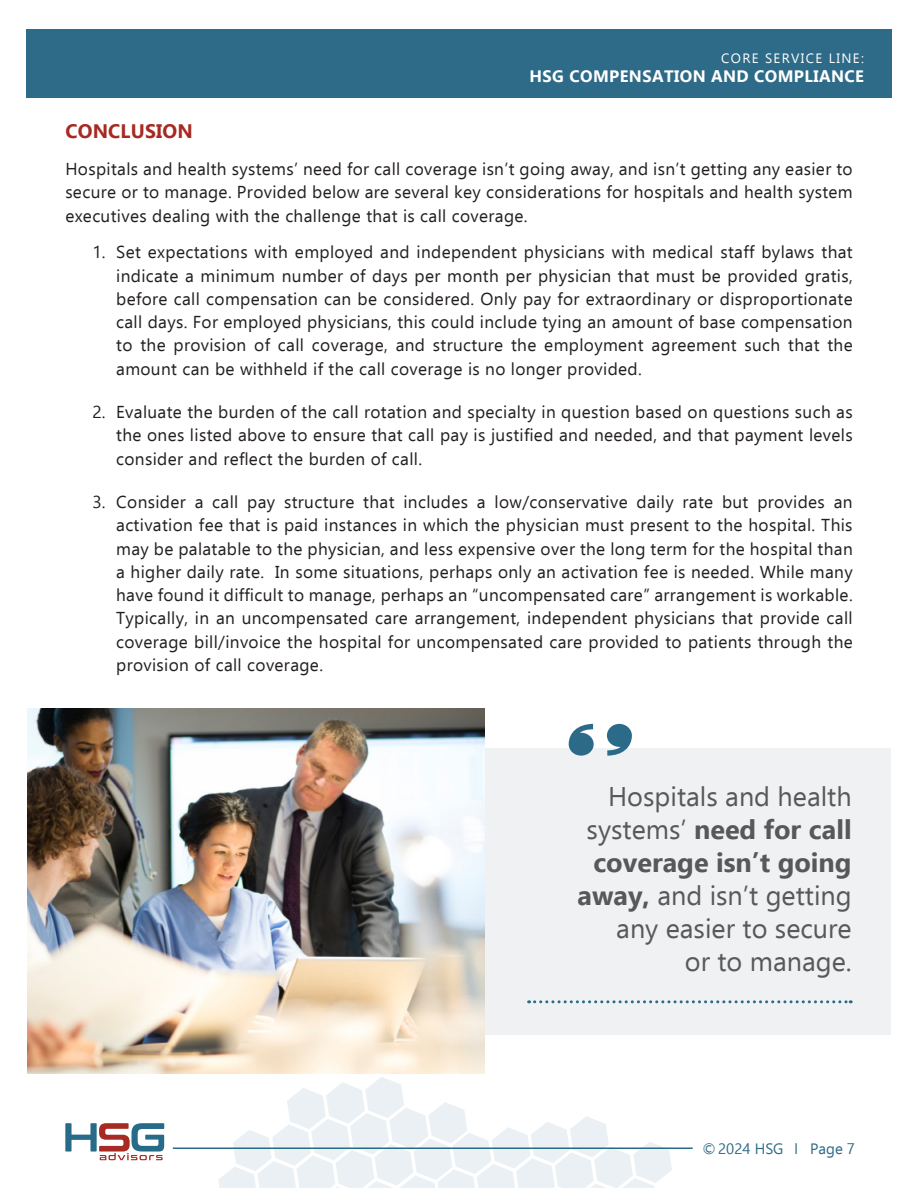
<style>
.page{position:relative;width:918px;height:1188px;background:#fff}
.page>*{position:absolute;margin:0;border:0;box-sizing:border-box;transform-origin:0 0}
.t1{font:27px/33px "Ebrima";color:#57585a;text-align:right}
.t2{font:700 19.5px "Ebrima";letter-spacing:.01em;color:#a62922}
.t3{font:17.25px/23.2px "Ebrima";letter-spacing:.02em;color:#231f20;text-align:justify}
.t4{font:700 16.5px "Ebrima";letter-spacing:.025em;color:#fff}
.t5{font:15px "Ebrima";color:#2d6b88}
.t6{font:13.5px "Ebrima";letter-spacing:.1em;color:#fff}
.s1{font-weight:700}
.s2{font-family:"Arial Narrow"}
</style>
<div class="page">
<svg style="left:65px;top:1123px;width:99px;height:37px"></svg>
<hr style="left:173px;top:1147px;width:520px;height:2px;background:#286b88">
<svg style="left:218px;top:1077px;width:454px;height:111px"></svg>
<div style="left:307px;top:748px;width:584px;height:287px;background:#f0f1f2"></div>
<svg style="left:529px;top:1000px;width:322px;height:3px"></svg>
<svg style="left:569px;top:724px;width:63px;height:32px"></svg>
<img style="left:27px;top:708px;width:457px;height:366px">
<div style="left:26px;top:30px;width:866px;height:68px;background:#2d6b88"></div>
<p class="t6" style="left:721px;top:49px;width:144px">CORE SERVICE LINE:</p>
<p class="t4" style="left:530px;top:64px;width:336px">HSG COMPENSATION AND COMPLIANCE</p>
<p class="t2" style="left:65px;top:117px;width:129px">CONCLUSION</p>
<p class="t3" style="left:65px;top:157px;width:789px">Hospitals and health systems’ need for call coverage isn’t going away, and isn’t getting any easier to secure or to manage. Provided below are several key considerations for hospitals and health system executives dealing with the challenge that is call coverage.</p>
<p class="t3" style="left:116px;top:240px;width:738px;text-indent:-24px">1. Set expectations with employed and independent physicians with medical staff bylaws that indicate a minimum number of days per month per physician that must be provided gratis, before call compensation can be considered. Only pay for extraordinary or disproportionate call days. For employed physicians, this could include tying an amount of base compensation to the provision of call coverage, and structure the employment agreement such that the amount can be withheld if the call coverage is no longer provided.</p>
<p class="t3" style="left:116px;top:400px;width:738px;text-indent:-24px">2. Evaluate the burden of the call rotation and specialty in question based on questions such as the ones listed above to ensure that call pay is justified and needed, and that payment levels consider and reflect the burden of call.</p>
<p class="t3" style="left:116px;top:490px;width:738px;text-indent:-24px">3. Consider a call pay structure that includes a low/conservative daily rate but provides an activation fee that is paid instances in which the physician must present to the hospital. This may be palatable to the physician, and less expensive over the long term for the hospital than a higher daily rate. In some situations, perhaps only an activation fee is needed. While many have found it difficult to manage, perhaps an “uncompensated care” arrangement is workable.<br>Typically, in an uncompensated care arrangement, independent physicians that provide call coverage bill/invoice the hospital for uncompensated care provided to patients through the provision of call coverage.</p>
<p class="t1" style="left:577px;top:779px;width:276px">Hospitals and health systems’ <span class="s1">need for call coverage isn’t going away,</span> and isn’t getting any easier to secure<br>or to manage.</p>
<p class="t5" style="left:702px;top:1138px;width:83px">© 2024 HSG</p>
<p class="t5" style="left:794px;top:1138px;width:62px"><span class="s2">I</span> Page 7</p>
</div>
